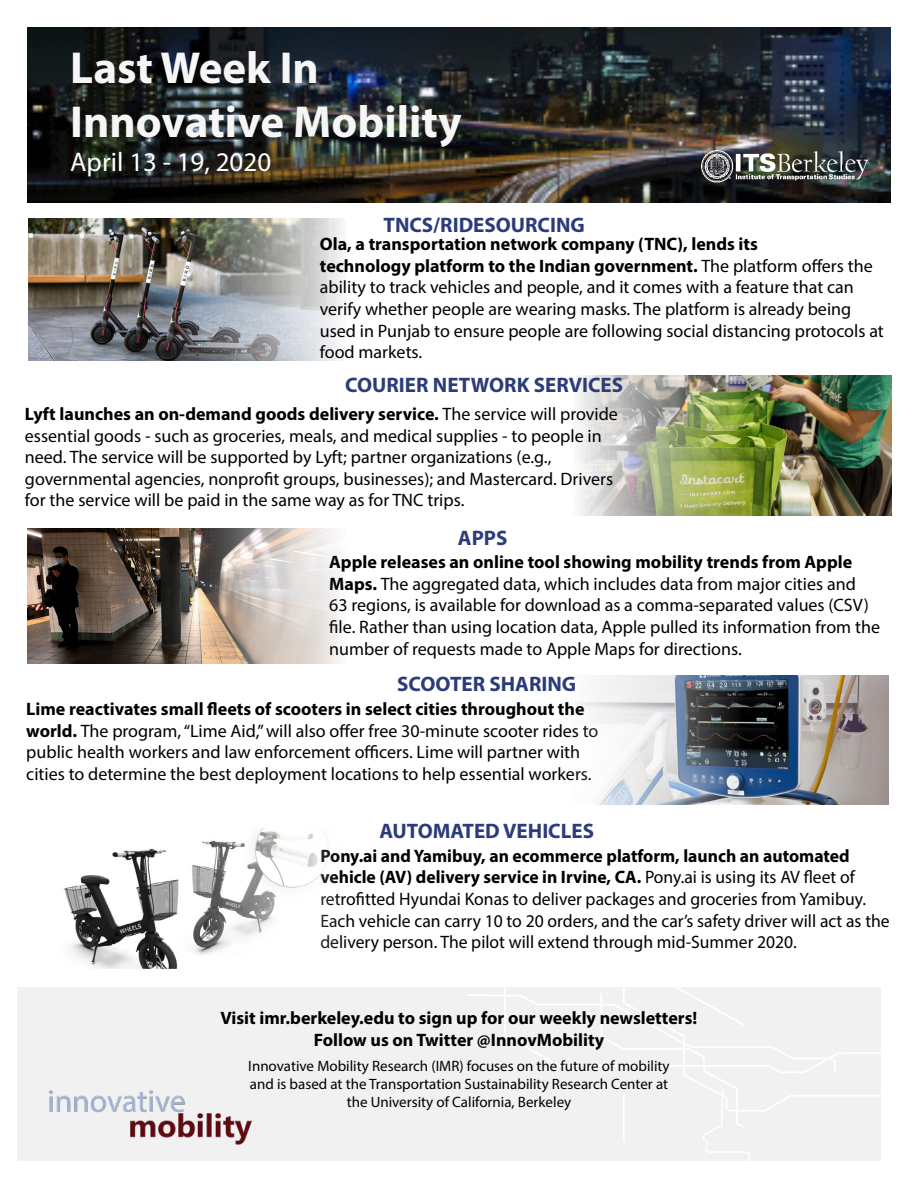
<style>
.page{position:relative;width:918px;height:1188px;background:#fff}
.page>*{position:absolute;margin:0;border:0;box-sizing:border-box;transform-origin:0 0}
.t1{font:700 45px/54px "Myriad Pro";color:#f6f6f6}
.t2{font:27px "Myriad Pro";color:#fff}
.t3{font:700 21px "Myriad Pro";color:#2c3c7a}
.t4{font:18px/21.6px "Myriad Pro";color:#000}
.t5{font:700 18px/21.6px "Myriad Pro";color:#000;text-align:center}
.t6{font:15px/18px "Myriad Pro";color:#000;text-align:center}
.s1{font-weight:700}
</style>
<div class="page">
<img style="left:27px;top:27px;width:864px;height:176px">
<img style="left:579px;top:676px;width:309px;height:128px">
<div style="left:17px;top:988px;width:864px;height:173px;background:#f1f1f1"></div>
<img style="left:49px;top:1090px;width:203px;height:55px">
<img style="left:27px;top:529px;width:313px;height:134px">
<img style="left:28px;top:218px;width:314px;height:143px">
<img style="left:578px;top:376px;width:314px;height:140px">
<svg style="left:467px;top:987px;width:414px;height:174px"></svg>
<hr style="left:623px;top:1094px;width:2px;height:48px;background:#fff">
<img style="left:689px;top:141px;width:190px;height:56px">
<img style="left:63px;top:828px;width:266px;height:141px">
<h1 class="t1" style="left:70px;top:39px;width:393px">Last Week In<br>Innovative Mobility</h1>
<h2 class="t2" style="left:70px;top:145px;width:203px">April 13 - 19, 2020</h2>
<p class="t3" style="left:383px;top:211px;width:203px">TNCS/RIDESOURCING</p>
<p class="t4" style="left:320px;top:233px;width:566px"><span class="s1">Ola, a transportation network company (TNC), lends its<br>technology platform to the Indian government.</span> The platform offers the ability to track vehicles and people, and it comes with a feature that can verify whether people are wearing masks. The platform is already being used in Punjab to ensure people are following social distancing protocols at food markets.</p>
<p class="t3" style="left:345px;top:371px;width:279px">COURIER NETWORK SERVICES</p>
<p class="t4" style="left:25px;top:403px;width:594px"><span class="s1">Lyft launches an on-demand goods delivery service.</span> The service will provide essential goods - such as groceries, meals, and medical supplies - to people in need. The service will be supported by Lyft; partner organizations (e.g., governmental agencies, nonprofit groups, businesses); and Mastercard. Drivers for the service will be paid in the same way as for TNC trips.</p>
<p class="t3" style="left:458px;top:524px;width:51px">APPS</p>
<p class="t4" style="left:329px;top:551px;width:552px"><span class="s1">Apple releases an online tool showing mobility trends from Apple Maps.</span> The aggregated data, which includes data from major cities and<br>63 regions, is available for download as a comma-separated values (CSV) file. Rather than using location data, Apple pulled its information from the number of requests made to Apple Maps for directions.</p>
<p class="t3" style="left:397px;top:671px;width:180px">SCOOTER SHARING</p>
<p class="t4" style="left:26px;top:698px;width:574px"><span class="s1">Lime reactivates small fleets of scooters in select cities throughout the world.</span> The program, “Lime Aid,” will also offer free 30-minute scooter rides to public health workers and law enforcement officers. Lime will partner with cities to determine the best deployment locations to help essential workers.</p>
<p class="t3" style="left:379px;top:817px;width:216px">AUTOMATED VEHICLES</p>
<p class="t4" style="left:320px;top:845px;width:571px"><span class="s1">Pony.ai and Yamibuy, an ecommerce platform, launch an automated vehicle (AV) delivery service in Irvine, CA.</span> Pony.ai is using its AV fleet of retrofitted Hyundai Konas to deliver packages and groceries from Yamibuy.<br>Each vehicle can carry 10 to 20 orders, and the car’s safety driver will act as the delivery person. The pilot will extend through mid-Summer 2020.</p>
<p class="t5" style="left:221px;top:1007px;width:478px">Visit imr.berkeley.edu to sign up for our weekly newsletters!<br>Follow us on Twitter @InnovMobility</p>
<p class="t6" style="left:248px;top:1057px;width:423px">Innovative Mobility Research (IMR) focuses on the future of mobility and is based at the Transportation Sustainability Research Center at the University of California, Berkeley</p>
</div>
